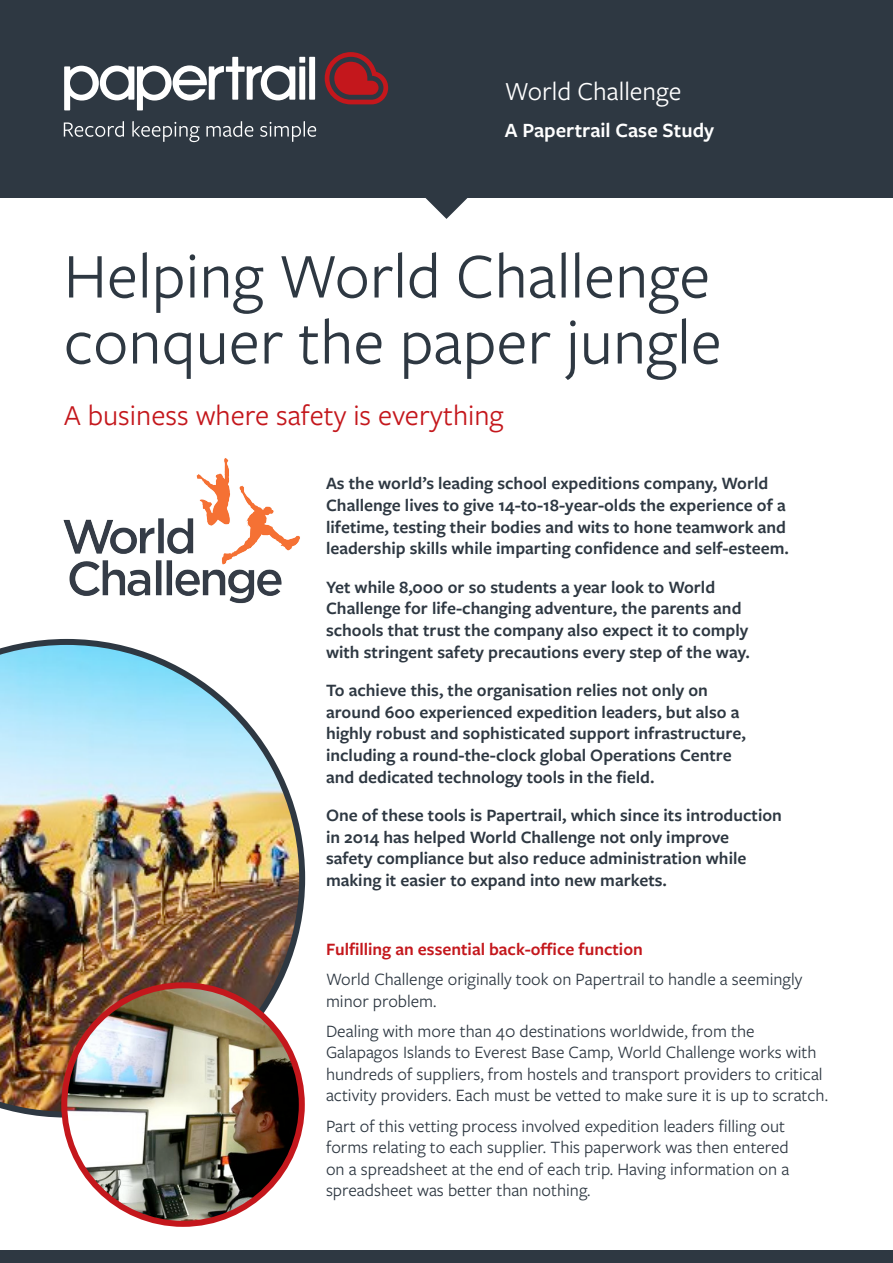
<style>
.page{position:relative;width:893px;height:1263px;background:#fff}
.page>*{position:absolute;margin:0;border:0;box-sizing:border-box;transform-origin:0 0}
.Main_heading{font:66px/66px "Freight Sans Pro";color:#2e3842}
.t1{font:30px "Freight Sans Pro";color:#c4171c}
.Body{font:27px "Freight Sans Pro";color:#fff}
.Body-2{font:600 21px "Freight Sans Pro";color:#fff}
.t2{font:600 18px/21.6px "Freight Sans Pro";color:#2e3842}
.Body-3{font:18px/21.6px "Freight Sans Pro";color:#2e3842}
.t3{font:600 18px "Freight Sans Pro";color:#c4171c}
</style>
<div class="page">
<div style="left:0;top:0;width:893px;height:198px;background:#2e3842"></div>
<svg style="left:64px;top:57px;width:241px;height:53px"></svg>
<div style="left:309px;top:57px;width:6px;height:43px;background:#fff"></div>
<svg style="left:325px;top:52px;width:63px;height:52px"></svg>
<svg style="left:64px;top:121px;width:60px;height:16px"></svg>
<svg style="left:132px;top:121px;width:68px;height:21px"></svg>
<svg style="left:206px;top:121px;width:47px;height:16px"></svg>
<svg style="left:260px;top:121px;width:56px;height:21px"></svg>
<svg style="left:425px;top:198px;width:43px;height:21px"></svg>
<img style="left:0;top:639px;width:305px;height:478px">
<div style="left:0;top:1250px;width:893px;height:13px;background:#2e3842"></div>
<img style="left:64px;top:985px;width:238px;height:239px">
<div style="left:61px;top:982px;width:244px;height:245px;border:6px solid #c4171c;border-radius:50%"></div>
<img style="left:63px;top:458px;width:237px;height:146px">
<p class="Body" style="left:505px;top:73px;width:178px">World Challenge</p>
<p class="Body-2" style="left:505px;top:116px;width:211px">A Papertrail Case Study</p>
<p class="Main_heading" style="left:64px;top:240px;width:659px">Helping World Challenge conquer the paper jungle</p>
<p class="t1" style="left:64px;top:395px;width:441px">A business where safety is everything</p>
<p class="t2" style="left:326px;top:472px;width:464px">As the world’s leading school expeditions company, World Challenge lives to give 14-to-18-year-olds the experience of a lifetime, testing their bodies and wits to hone teamwork and leadership skills while imparting confidence and self-esteem.</p>
<p class="t2" style="left:326px;top:575px;width:425px">Yet while 8,000 or so students a year look to World Challenge for life-changing adventure, the parents and schools that trust the company also expect it to comply with stringent safety precautions every step of the way.</p>
<p class="t2" style="left:326px;top:679px;width:421px">To achieve this, the organisation relies not only on around 600 experienced expedition leaders, but also a highly robust and sophisticated support infrastructure, including a round-the-clock global Operations Centre and dedicated technology tools in the field.</p>
<p class="t2" style="left:326px;top:804px;width:457px">One of these tools is Papertrail, which since its introduction in 2014 has helped World Challenge not only improve<br>safety compliance but also reduce administration while making it easier to expand into new markets.</p>
<p class="t3" style="left:326px;top:937px;width:318px">Fulfilling an essential back-office function</p>
<p class="Body-3" style="left:326px;top:967px;width:478px">World Challenge originally took on Papertrail to handle a seemingly minor problem.</p>
<p class="Body-3" style="left:326px;top:1019px;width:503px">Dealing with more than 40 destinations worldwide, from the Galapagos Islands to Everest Base Camp, World Challenge works with hundreds of suppliers, from hostels and transport providers to critical activity providers. Each must be vetted to make sure it is up to scratch.</p>
<p class="Body-3" style="left:326px;top:1114px;width:465px">Part of this vetting process involved expedition leaders filling out forms relating to each supplier. This paperwork was then entered on a spreadsheet at the end of each trip. Having information on a spreadsheet was better than nothing.</p>
</div>
